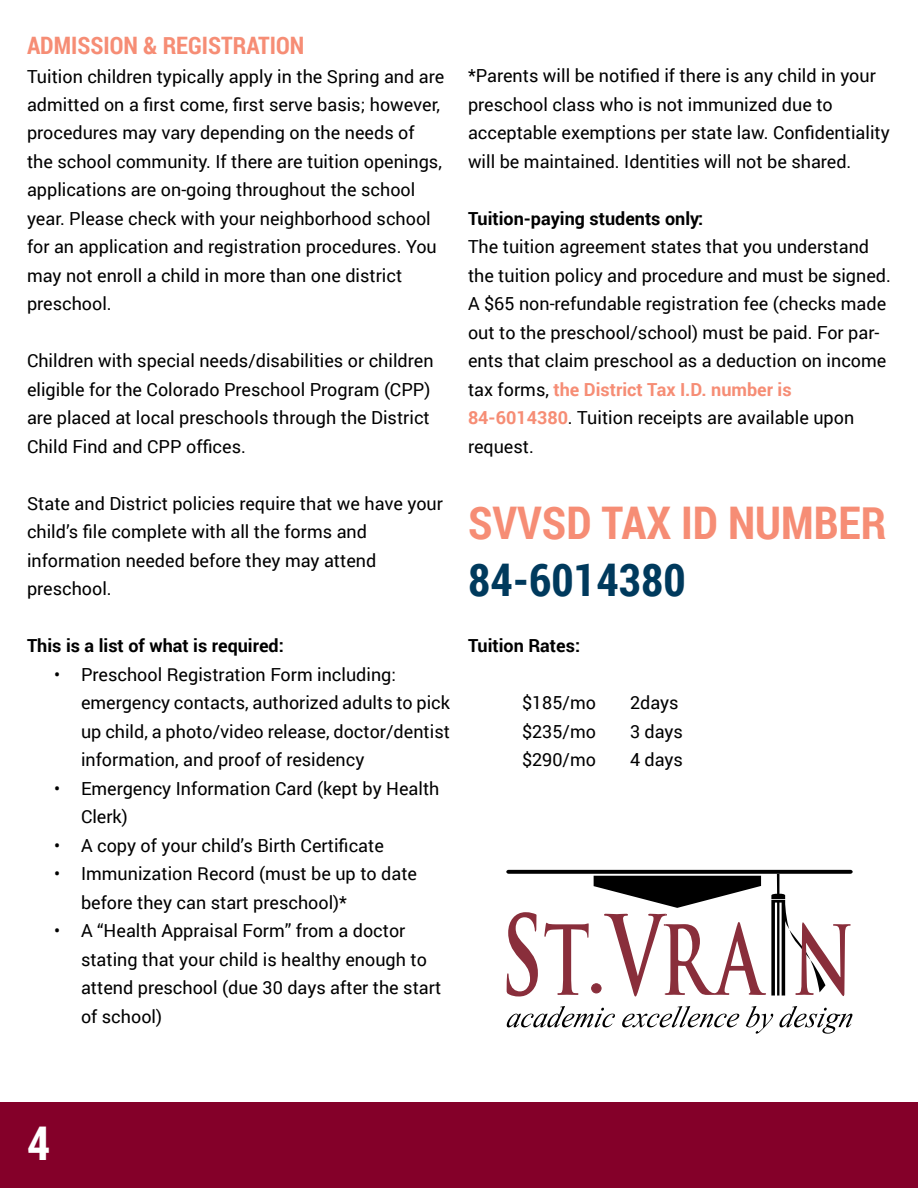
<style>
.page{position:relative;width:918px;height:1188px;background:#fff}
.page>*{position:absolute;margin:0;border:0;box-sizing:border-box;transform-origin:0 0}
.t1{font:700 46.5px "Roboto Condensed";color:#fff}
.t2{font:700 45px "Roboto Condensed";color:#f68d75}
.t3{font:700 45px "Roboto Condensed";color:#003a5d}
.t4{font:700 24px "Roboto Condensed";color:#f68d75}
.t5{font:18px/28.5px "Roboto";color:#000}
.t6{font:700 18px "Roboto";color:#000}
.s1{font-weight:700;color:#f68d75}
</style>
<div class="page">
<div style="left:0;top:1102px;width:918px;height:86px;background:#840029"></div>
<svg style="left:506px;top:870px;width:347px;height:4px"></svg>
<svg style="left:622px;top:1006px;width:117px;height:21px"></svg>
<svg style="left:507px;top:1006px;width:108px;height:21px"></svg>
<svg style="left:779px;top:1006px;width:74px;height:28px"></svg>
<svg style="left:746px;top:1006px;width:27px;height:28px"></svg>
<svg style="left:507px;top:874px;width:344px;height:122px"></svg>
<div style="left:592px;top:984px;width:9px;height:9px;background:#892e3b;border-radius:50%"></div>
<div style="left:591px;top:983px;width:10px;height:10px;border:1px solid #892e3b;border-radius:50%"></div>
<h3 class="t4" style="left:27px;top:29px;width:279px">ADMISSION &amp; REGISTRATION</h3>
<p class="t5" style="left:27px;top:61px;width:419px">Tuition children typically apply in the Spring and are admitted on a first come, first serve basis; however, procedures may vary depending on the needs of the school community. If there are tuition openings, applications are on-going throughout the school year. Please check with your neighborhood school for an application and registration procedures. You may not enroll a child in more than one district preschool.</p>
<p class="t5" style="left:27px;top:346px;width:408px">Children with special needs/disabilities or children eligible for the Colorado Preschool Program (CPP) are placed at local preschools through the District Child Find and CPP offices.</p>
<p class="t5" style="left:27px;top:489px;width:418px">State and District policies require that we have your child’s file complete with all the forms and information needed before they may attend preschool.</p>
<p class="t6" style="left:27px;top:633px;width:258px">This is a list of what is required:</p>
<p class="t5" style="left:81px;top:660px;width:371px;text-indent:-27px">• Preschool Registration Form including: emergency contacts, authorized adults to pick up child, a photo/video release, doctor/dentist information, and proof of residency</p>
<p class="t5" style="left:81px;top:774px;width:360px;text-indent:-27px">• Emergency Information Card (kept by Health<br>Clerk)</p>
<p class="t5" style="left:54px;top:831px;width:331px">• A copy of your child’s Birth Certificate</p>
<p class="t5" style="left:81px;top:859px;width:338px;text-indent:-27px">• Immunization Record (must be up to date before they can start preschool)*</p>
<p class="t5" style="left:81px;top:916px;width:362px;text-indent:-27px">• A “Health Appraisal Form” from a doctor stating that your child is healthy enough to attend preschool (due 30 days after the start of school)</p>
<p class="t5" style="left:468px;top:61px;width:423px">*Parents will be notified if there is any child in your preschool class who is not immunized due to acceptable exemptions per state law. Confidentiality will be maintained. Identities will not be shared.</p>
<p class="t6" style="left:468px;top:206px;width:237px">Tuition-paying students only:</p>
<p class="t5" style="left:468px;top:232px;width:424px">The tuition agreement states that you understand the tuition policy and procedure and must be signed.<br>A $65 non-refundable registration fee (checks made out to the preschool/school) must be paid. For par&shy;ents that claim preschool as a deduction on income tax forms, <span class="s1">the District Tax I.D. number is 84-6014380</span>. Tuition receipts are available upon request.</p>
<h2 class="t2" style="left:468px;top:491px;width:420px">SVVSD TAX ID NUMBER</h2>
<h2 class="t3" style="left:468px;top:548px;width:219px">84-6014380</h2>
<p class="t6" style="left:468px;top:633px;width:114px">Tuition Rates:</p>
<p class="t5" style="left:522px;top:688px;width:75px">$185/mo</p>
<p class="t5" style="left:630px;top:688px;width:50px">2days</p>
<p class="t5" style="left:522px;top:716px;width:75px">$235/mo</p>
<p class="t5" style="left:630px;top:716px;width:55px">3 days</p>
<p class="t5" style="left:522px;top:745px;width:75px">$290/mo</p>
<p class="t5" style="left:630px;top:745px;width:55px">4 days</p>
<h1 class="t1" style="left:27px;top:1111px;width:25px">4</h1>
</div>
